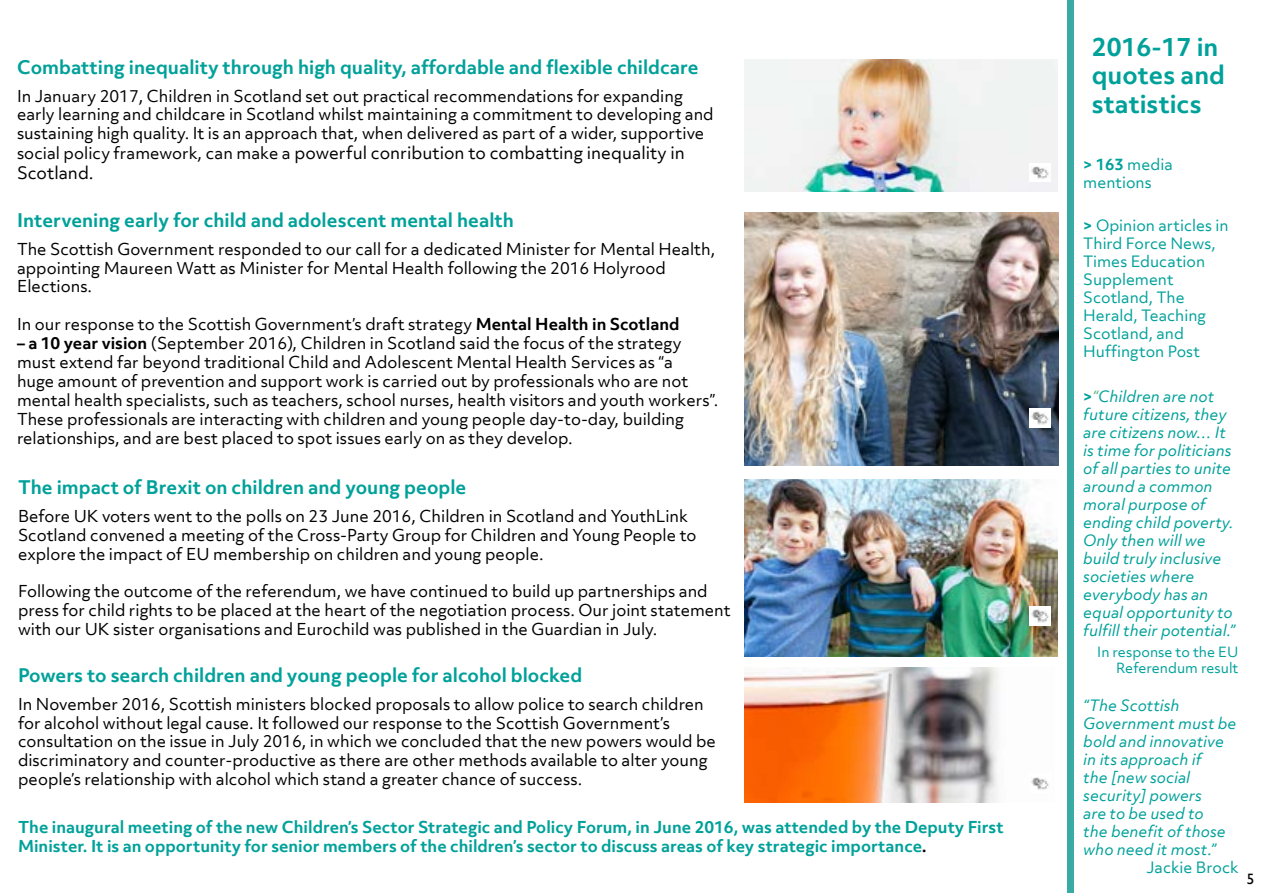
<style>
.page{position:relative;width:1263px;height:893px;background:#fff}
.page>*{position:absolute;margin:0;border:0;box-sizing:border-box;transform-origin:0 0}
.t1{font:700 24px/28.8px "Objektiv Mk 3";color:#00a19a}
.t2{font:700 18px "Objektiv Mk 3";color:#00a19a}
.t3{font:16.5px/19.8px "Objektiv Mk 3";color:#000}
.t4{font:15.75px/18.9px "Objektiv Mk 3";color:#000}
.t5{font:700 15.75px/18.9px "Objektiv Mk 3";color:#00a19a}
.t6{font:italic 15px/18px "Objektiv Mk 3";color:#00a19a}
.t7{font:15px/18px "Objektiv Mk 3";color:#00a19a}
.t8{font:15px "Gill Sans";color:#000}
.t9{font:13.5px/16.2px "Objektiv Mk 3";color:#00a19a;text-align:right}
.s1{font-size:15.75px}
.s2{font-weight:700}
.s3{font-family:"Gill Sans";color:#000}
.s4{font-weight:700;font-style:normal}
.s5{color:#5cb885}
</style>
<div class="page">
<div style="left:1067px;top:0;width:7px;height:893px;background:#39aaa4"></div>
<img style="left:744px;top:60px;width:314px;height:131px">
<img style="left:744px;top:213px;width:315px;height:253px">
<img style="left:744px;top:668px;width:255px;height:134px">
<img style="left:744px;top:480px;width:314px;height:177px">
<img style="left:1029px;top:163px;width:22px;height:19px">
<img style="left:1029px;top:408px;width:22px;height:19px">
<img style="left:1029px;top:606px;width:22px;height:19px">
<img style="left:1031px;top:777px;width:18px;height:13px">
<p class="t2" style="left:17px;top:55px;width:683px">Combatting inequality through high quality, affordable and flexible childcare</p>
<p class="t4" style="left:17px;top:86px;width:698px">In January 2017, Children in Scotland set out practical recommendations for expanding early learning and childcare in Scotland whilst maintaining a commitment to developing and sustaining high quality. It is an approach that, when delivered as part of a wider, supportive</p>
<p class="t3" style="left:17px;top:143px;width:669px"><span class="s1">social policy framework, can make a</span> powerful conribution to combatting inequality in<br>Scotland.</p>
<p class="t2" style="left:17px;top:208px;width:498px">Intervening early for child and adolescent mental health</p>
<p class="t4" style="left:17px;top:239px;width:700px">The Scottish Government responded to our call for a dedicated Minister for Mental Health, appointing Maureen Watt as Minister for Mental Health following the 2016 Holyrood<br>Elections.</p>
<p class="t4" style="left:17px;top:315px;width:664px">In our response to the Scottish Government’s draft strategy <span class="s2">Mental Health in Scotland</span></p>
<p class="t4" style="left:17px;top:334px;width:703px"><span class="s2">– a 10 year vision</span> (September 2016), Children in Scotland said the focus of the strategy must extend far beyond traditional Child and Adolescent Mental Health Services as “a<br>huge amount of prevention and support work is carried out by professionals who are not mental health specialists, such as teachers, school nurses, health visitors and youth workers”.<br>These professionals are interacting with children and young people day-to-day, building relationships, and are best placed to spot issues early on as they develop.</p>
<p class="t2" style="left:18px;top:475px;width:450px">The impact of Brexit on children and young people</p>
<p class="t4" style="left:18px;top:506px;width:680px">Before UK voters went to the polls on 23 June 2016, Children in Scotland and YouthLink<br>Scotland convened a meeting of the Cross-Party Group for Children and Young People to explore the impact of EU membership on children and young people.</p>
<p class="t4" style="left:18px;top:582px;width:714px">Following the outcome of the referendum, we have continued to build up partnerships and press for child rights to be placed at the heart of the negotiation process. Our joint statement with our UK sister organisations and Eurochild was published in the Guardian in July.</p>
<p class="t2" style="left:18px;top:663px;width:566px">Powers to search children and young people for alcohol blocked</p>
<p class="t4" style="left:18px;top:694px;width:699px">In November 2016, Scottish ministers blocked proposals to allow police to search children for alcohol without legal cause. It followed our response to the Scottish Government’s consultation on the issue in July 2016, in which we concluded that the new powers would be discriminatory and counter-productive as there are other methods available to alter young people’s relationship with alcohol which stand a greater chance of success.</p>
<p class="t5" style="left:18px;top:818px;width:987px">The inaugural meeting of the new Children’s Sector Strategic and Policy Forum, in June 2016, was attended by the Deputy First<br>Minister. It is an opportunity for senior members of the children’s sector to discuss areas of key strategic importance<span class="s3">.</span></p>
<h1 class="t1" style="left:1092px;top:32px;width:135px">2016-17 in quotes and statistics</h1>
<p class="t7" style="left:1083px;top:155px;width:91px"><span class="s2">&gt; 163</span> media mentions</p>
<p class="t7" style="left:1083px;top:216px;width:147px"><span class="s2">&gt;</span> Opinion articles in<br>Third Force News,<br>Times Education<br>Supplement<br>Scotland, The<br>Herald, Teaching<br>Scotland, and<br>Huffington Post</p>
<p class="t6" style="left:1083px;top:387px;width:153px"><span class="s4">&gt;</span><span class="s5">“</span>Children are not future citizens, they are citizens now… It is time for politicians of all parties to unite around a common moral purpose of ending child poverty.<br>Only then will we build truly inclusive societies where everybody has an equal opportunity to fulfill their potential.”</p>
<p class="t9" style="left:1097px;top:643px;width:143px">In response to the EU<br>Referendum result</p>
<p class="t6" style="left:1083px;top:696px;width:155px">“The Scottish<br>Government must be bold and innovative in its approach if<br>the [new social security] powers<br>are to be used to<br>the benefit of those who need it most.”</p>
<p class="t7" style="left:1146px;top:858px;width:94px">Jackie Brock</p>
<p class="t8" style="left:1247px;top:870px;width:9px">5</p>
</div>
